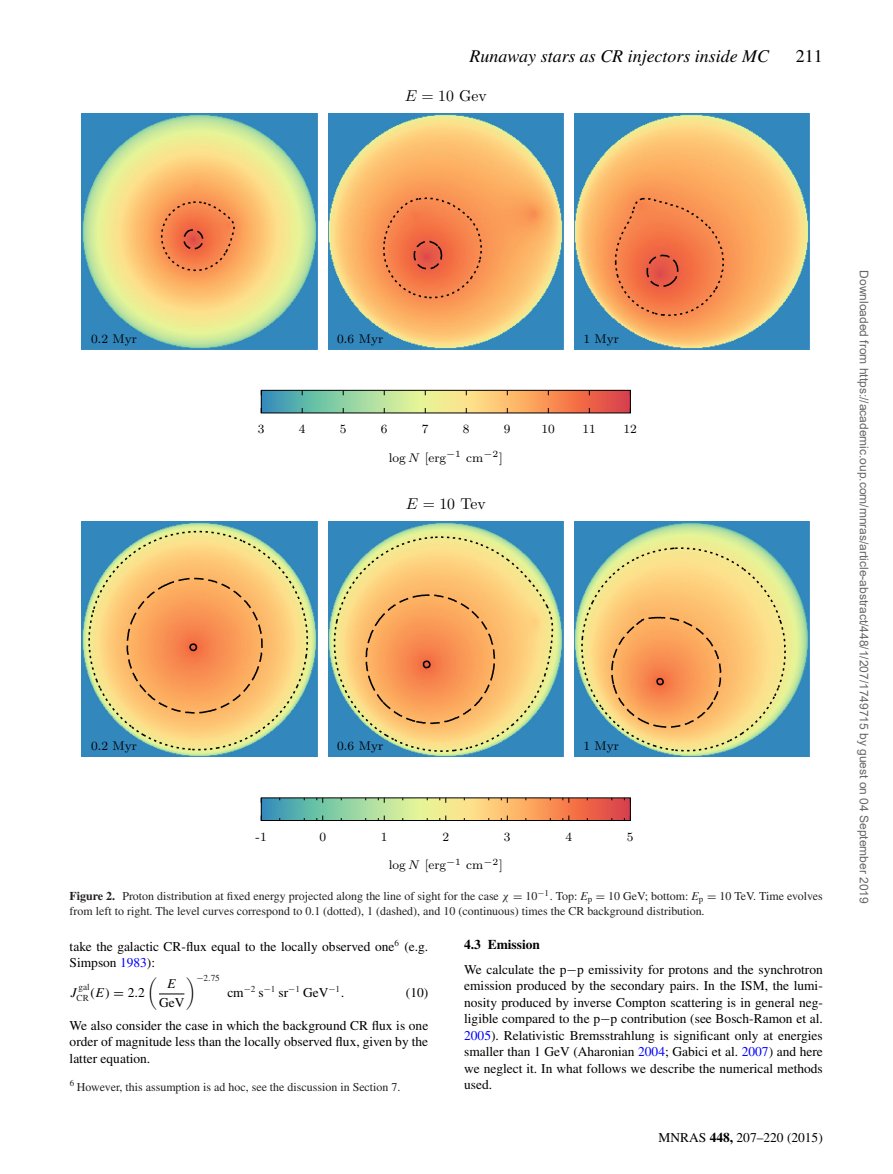
<style>
.page{position:relative;width:893px;height:1174px;background:#fff}
.page>*{position:absolute;margin:0;border:0;box-sizing:border-box;transform-origin:0 0}
.t1{font:italic 18px "Times";color:#000}
.t2{font:18px "Times";color:#000}
.t3{font:15.75px "CMR10";color:#000}
.t4{font:13.5px/16.5px "Times";color:#000}
.t5{font:13.5px "CMEX10";color:#000}
.t6{font:13.5px "MTMI";color:#000}
.t7{font:12.6px "CMR8";color:#000}
.t8{font:12px/15px "Times";color:#231f20}
.t9{font:12px "Arial";color:#666}
.t10{font:9.15px "Times";color:#231f20}
.s1{font-family:"CMMI10"}
.s2{font-family:"Helvetica"}
.s3{font-family:"CMMI8"}
.s4{font-weight:700}
.s5{font-family:"MTMI"}
.s6{font-family:"MTSY"}
.s7{font-style:italic}
.s8{color:#00f}
</style>
<div class="page">
<img style="left:82px;top:114px;width:235px;height:235px">
<svg style="left:160px;top:200px;width:76px;height:72px"></svg>
<svg style="left:260px;top:389px;width:371px;height:25px"></svg>
<img style="left:328px;top:114px;width:235px;height:235px">
<svg style="left:382px;top:196px;width:101px;height:103px"></svg>
<img style="left:574px;top:114px;width:235px;height:235px">
<svg style="left:614px;top:197px;width:111px;height:120px"></svg>
<img style="left:82px;top:521px;width:235px;height:235px">
<svg style="left:88px;top:530px;width:221px;height:221px"></svg>
<svg style="left:126px;top:576px;width:138px;height:138px"></svg>
<div style="left:261px;top:797px;width:370px;height:24px;border:1px solid #000"></div>
<svg style="left:261px;top:797px;width:370px;height:23px"></svg>
<img style="left:328px;top:521px;width:235px;height:235px">
<svg style="left:333px;top:535px;width:221px;height:217px"></svg>
<svg style="left:365px;top:593px;width:131px;height:132px"></svg>
<img style="left:574px;top:521px;width:235px;height:235px">
<svg style="left:580px;top:546px;width:207px;height:206px"></svg>
<svg style="left:610px;top:616px;width:112px;height:113px"></svg>
<svg style="left:159px;top:993px;width:25px;height:1px"></svg>
<h1 class="t1" style="left:469px;top:49px;width:301px">Runaway stars as CR injectors inside MC</h1>
<h1 class="t2" style="left:796px;top:49px;width:28px">211</h1>
<p class="t3" style="left:405px;top:86px;width:84px"><span class="s1">E</span> = 10 Gev</p>
<p class="t7" style="left:91px;top:331px;width:48px">0<span class="s2">.</span>2 Myr</p>
<p class="t7" style="left:337px;top:331px;width:48px">0<span class="s2">.</span>6 Myr</p>
<p class="t7" style="left:583px;top:331px;width:37px">1 Myr</p>
<p class="t7" style="left:258px;top:422px;width:8px">3</p>
<p class="t7" style="left:299px;top:422px;width:8px">4</p>
<p class="t7" style="left:340px;top:422px;width:8px">5</p>
<p class="t7" style="left:381px;top:422px;width:8px">6</p>
<p class="t7" style="left:422px;top:422px;width:8px">7</p>
<p class="t7" style="left:463px;top:422px;width:8px">8</p>
<p class="t7" style="left:504px;top:422px;width:8px">9</p>
<p class="t7" style="left:542px;top:422px;width:15px">10</p>
<p class="t7" style="left:583px;top:422px;width:15px">11</p>
<p class="t7" style="left:624px;top:422px;width:15px">12</p>
<p class="t7" style="left:389px;top:450px;width:115px">log <span class="s3">N</span> [erg<sup>−</sup><sup>1</sup> cm<sup>−</sup><sup>2</sup>]</p>
<p class="t3" style="left:406px;top:493px;width:81px"><span class="s1">E</span> = 10 Tev</p>
<p class="t7" style="left:91px;top:738px;width:48px">0<span class="s2">.</span>2 Myr</p>
<p class="t7" style="left:337px;top:738px;width:48px">0<span class="s2">.</span>6 Myr</p>
<p class="t7" style="left:583px;top:738px;width:37px">1 Myr</p>
<p class="t7" style="left:256px;top:829px;width:13px">-1</p>
<p class="t7" style="left:319px;top:829px;width:8px">0</p>
<p class="t7" style="left:381px;top:829px;width:8px">1</p>
<p class="t7" style="left:442px;top:829px;width:8px">2</p>
<p class="t7" style="left:504px;top:829px;width:8px">3</p>
<p class="t7" style="left:565px;top:829px;width:8px">4</p>
<p class="t7" style="left:627px;top:829px;width:8px">5</p>
<p class="t7" style="left:389px;top:857px;width:115px">log <span class="s3">N</span> [erg<sup>−</sup><sup>1</sup> cm<sup>−</sup><sup>2</sup>]</p>
<p class="t8" style="left:70px;top:889px;width:755px"><span class="s4">Figure 2.</span> Proton distribution at fixed energy projected along the line of sight for the case <span class="s5">χ</span> <span class="s6">=</span> 10<sup>−</sup><sup>1</sup>. Top: <span class="s7">E</span><sub>p</sub> <span class="s6">=</span> 10 GeV; bottom: <span class="s7">E</span><sub>p</sub> <span class="s6">=</span> 10 TeV. Time evolves from left to right. The level curves correspond to 0.1 (dotted), 1 (dashed), and 10 (continuous) times the CR background distribution.</p>
<p class="t4" style="left:70px;top:939px;width:360px">take the galactic CR-flux equal to the locally observed one<sup>6</sup> (e.g.<br>Simpson <span class="s8">1983</span>):</p>
<p class="t4" style="left:70px;top:985px;width:77px"><span class="s5">J</span><sub>CR</sub> (<span class="s5">E</span>) <span class="s6">=</span> 2<span class="s5">.</span>2</p>
<p class="t4" style="left:464px;top:933px;width:360px;line-height:24.6px"><span class="s4">4.3 Emission<br></span>We calculate the p<span class="s6">−</span>p emissivity for protons and the synchrotron</p>
<p class="t4" style="left:464px;top:978px;width:360px;text-align:justify">emission produced by the secondary pairs. In the ISM, the lumi&shy;nosity produced by inverse Compton scattering is in general neg&shy;ligible compared to the p<span class="s6">−</span>p contribution (see Bosch-Ramon et al.<br><span class="s8">2005</span>). Relativistic Bremsstrahlung is significant only at energies smaller than 1 GeV (Aharonian <span class="s8">2004</span>; Gabici et al. <span class="s8">2007</span>) and here we neglect it. In what follows we describe the numerical methods used.</p>
<p class="t10" style="left:186px;top:974px;width:35px"><sup>¶</sup><span class="s6">−</span>2<span class="s5">.</span>75</p>
<p class="t4" style="left:227px;top:985px;width:119px">cm<sup>−</sup><sup>2</sup> s<sup>−</sup><sup>1</sup> sr<sup>−</sup><sup>1</sup> GeV<sup>−</sup><sup>1</sup><span class="s5">.</span></p>
<p class="t4" style="left:406px;top:985px;width:24px">(10)</p>
<p class="t4" style="left:70px;top:1018px;width:360px;text-align:justify">We also consider the case in which the background CR flux is one order of magnitude less than the locally observed flux, given by the latter equation.</p>
<p class="t8" style="left:70px;top:1080px;width:332px"><sup>6</sup> However, this assumption is ad hoc, see the discussion in Section 7.</p>
<p class="t10" style="left:78px;top:983px;width:13px">gal</p>
<p class="t5" style="left:147px;top:965px;width:11px">µ</p>
<p class="t6" style="left:167px;top:978px;width:11px">E</p>
<p class="t4" style="left:159px;top:995px;width:27px">GeV</p>
<p class="t4" style="left:658px;top:1130px;width:166px">MNRAS <span class="s4">448,</span> 207–220 (2015)</p>
<p class="t9" style="left:868px;top:270px;width:635px;rotate:90deg">Downloaded from https://academic.oup.com/mnras/article-abstract/448/1/207/1749715 by guest on 04 September 2019</p>
</div>
